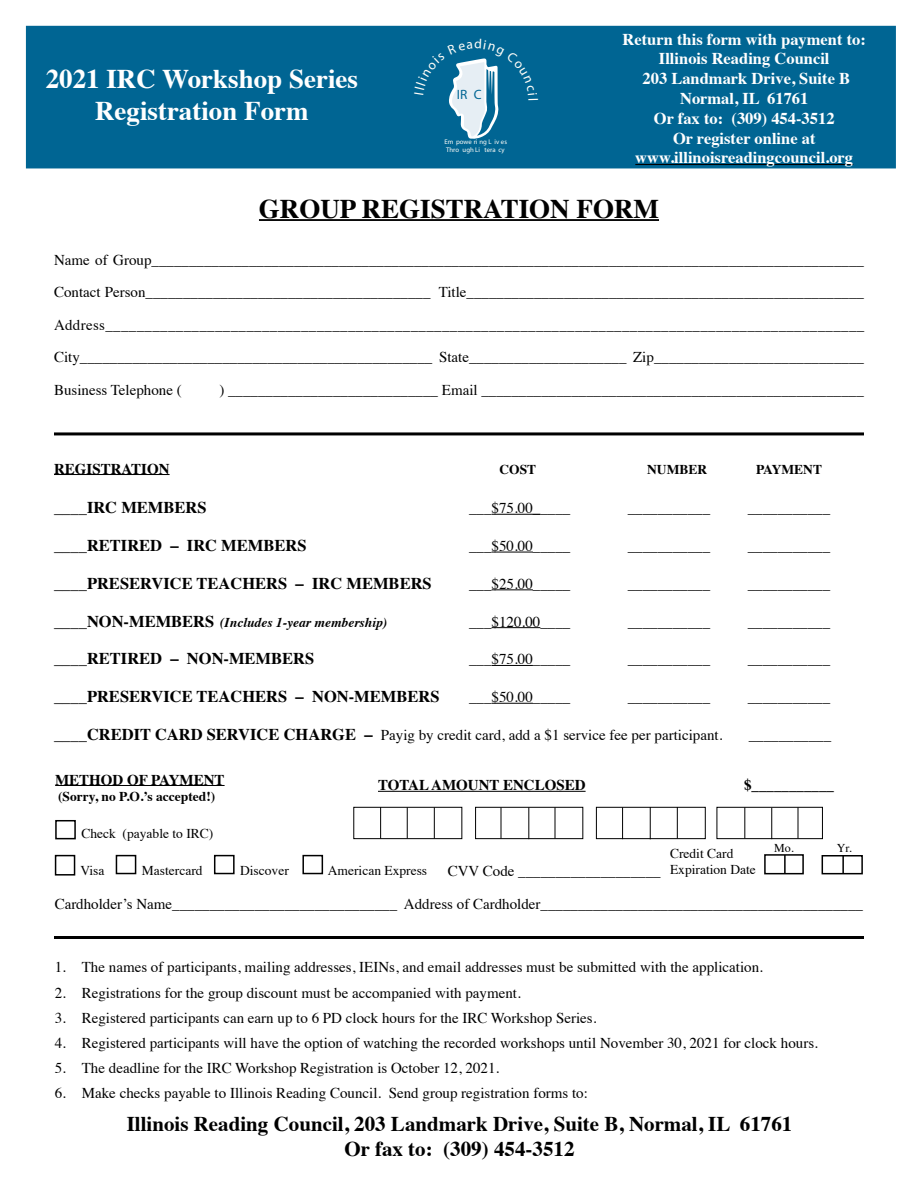
<style>
.page{position:relative;width:918px;height:1188px;background:#fff}
.page>*{position:absolute;margin:0;border:0;box-sizing:border-box;transform-origin:0 0}
.t1{font:700 27px/32.4px "Times";color:#fff;text-align:center}
.t2{font:700 27px "Times";color:#000}
.t3{font:700 21px/25.2px "Times";color:#000;text-align:center}
.t4{font:700 16.5px/19.8px "Times";color:#fff;text-align:center}
.t5{font:700 16.5px "Times";color:#000}
.t6{font:15px/32.4px "Times";color:#000;text-align:justify}
.t7{font:700 15px "Times";color:#000}
.t8{font:13.5px/16.2px "Times";color:#000}
.t9{font:700 13.5px "Times";color:#000}
.t10{font:italic 700 13.5px "Times";color:#000}
.t11{font:13.5px "Myriad Pro";color:#006593}
.t12{font:12px "Times";color:#000}
.t13{font:6.75px/8.1px "Myriad Pro";color:#fffef9}
.s1{font-weight:400}
.s2{font-weight:400;font-style:normal;font-size:16.5px}
.s3{font-style:normal;font-size:16.5px}
.s4{font-size:16.5px}
.s5{font-weight:700;font-size:16.5px}
</style>
<div class="page">
<div style="left:26px;top:26px;width:870px;height:142px;background:#006593"></div>
<hr style="left:54px;top:432px;width:810px;height:3px;background:#000">
<hr style="left:259px;top:219px;width:400px;height:2px;background:#000">
<hr style="left:54px;top:474px;width:116px;height:1px;background:#000">
<hr style="left:492px;top:514px;width:48px;height:1px;background:#000">
<hr style="left:492px;top:552px;width:41px;height:1px;background:#000">
<hr style="left:492px;top:589px;width:41px;height:1px;background:#000">
<hr style="left:492px;top:627px;width:48px;height:1px;background:#000">
<hr style="left:492px;top:665px;width:41px;height:1px;background:#000">
<hr style="left:492px;top:703px;width:41px;height:1px;background:#000">
<hr style="left:378px;top:791px;width:208px;height:1px;background:#000">
<hr style="left:635px;top:164px;width:218px;height:1px;background:#000">
<hr style="left:54px;top:936px;width:810px;height:3px;background:#000">
<div style="left:55px;top:820px;width:21px;height:19px;border:2px solid #000"></div>
<hr style="left:55px;top:785px;width:170px;height:1px;background:#000">
<div style="left:55px;top:855px;width:20px;height:21px;border:2px solid #000"></div>
<div style="left:353px;top:807px;width:109px;height:32px;border:1px solid #000"></div>
<div style="left:475px;top:807px;width:108px;height:32px;border:1px solid #000"></div>
<div style="left:596px;top:807px;width:110px;height:32px;border:1px solid #000"></div>
<div style="left:717px;top:807px;width:106px;height:32px;border:1px solid #000"></div>
<hr style="left:407px;top:807px;width:1px;height:31px;background:#000">
<hr style="left:434px;top:807px;width:1px;height:31px;background:#000">
<hr style="left:380px;top:807px;width:1px;height:31px;background:#000">
<hr style="left:501px;top:807px;width:1px;height:31px;background:#000">
<hr style="left:528px;top:807px;width:1px;height:32px;background:#000">
<hr style="left:555px;top:807px;width:1px;height:31px;background:#000">
<hr style="left:622px;top:807px;width:1px;height:32px;background:#000">
<hr style="left:650px;top:807px;width:1px;height:32px;background:#000">
<hr style="left:677px;top:807px;width:1px;height:31px;background:#000">
<hr style="left:744px;top:807px;width:1px;height:31px;background:#000">
<hr style="left:771px;top:808px;width:1px;height:31px;background:#000">
<hr style="left:798px;top:807px;width:1px;height:31px;background:#000">
<div style="left:764px;top:854px;width:40px;height:20px;border:2px solid #000"></div>
<div style="left:822px;top:855px;width:41px;height:19px;border:2px solid #000"></div>
<svg style="left:784px;top:855px;width:2px;height:19px"></svg>
<svg style="left:842px;top:856px;width:2px;height:17px"></svg>
<div style="left:116px;top:855px;width:20px;height:19px;border:2px solid #000"></div>
<div style="left:214px;top:855px;width:21px;height:19px;border:2px solid #000"></div>
<div style="left:302px;top:855px;width:21px;height:19px;border:2px solid #000"></div>
<svg style="left:449px;top:58px;width:50px;height:80px"></svg>
<h1 class="t1" style="left:46px;top:59px;width:314px">2021 IRC Workshop Series<br>Registration Form</h1>
<p class="t11" style="left:457px;top:86px;width:26px">IR C</p>
<p class="t13" style="left:445px;top:138px;width:64px">Em powe ri ng L iv es<br>Thro ugh Li tera cy</p>
<p class="t4" style="left:623px;top:27px;width:245px">Return this form with payment to:<br>Illinois Reading Council<br>203 Landmark Drive, Suite B<br>Normal, IL 61761<br>Or fax to: (309) 454-3512<br>Or register online at www.illinoisreadingcouncil.org</p>
<h1 class="t2" style="left:259px;top:183px;width:402px">GROUP REGISTRATION FORM</h1>
<p class="t6" style="left:54px;top:243px;width:812px">Name of Group_______________________________________________________________________________________________ Contact Person______________________________________ Title_____________________________________________________ Address_________________________________________________________________________________________________ City_______________________________________________ State_____________________ Zip____________________________ Business Telephone (</p>
<p class="t6" style="left:219px;top:372px;width:646px">) ____________________________ Email ___________________________________________________</p>
<p class="t7" style="left:54px;top:454px;width:117px">REGISTRATION</p>
<p class="t9" style="left:500px;top:456px;width:38px">COST</p>
<p class="t9" style="left:647px;top:456px;width:61px">NUMBER</p>
<p class="t9" style="left:756px;top:456px;width:68px">PAYMENT</p>
<p class="t5" style="left:54px;top:492px;width:154px"><span class="s1">____</span>IRC MEMBERS</p>
<p class="t6" style="left:469px;top:491px;width:103px">___$75.00_____</p>
<p class="t6" style="left:628px;top:491px;width:84px">___________</p>
<p class="t6" style="left:748px;top:491px;width:84px">___________</p>
<p class="t5" style="left:54px;top:530px;width:254px"><span class="s1">____</span>RETIRED – IRC MEMBERS</p>
<p class="t6" style="left:469px;top:528px;width:103px">___$50.00_____</p>
<p class="t6" style="left:628px;top:528px;width:84px">___________</p>
<p class="t6" style="left:748px;top:528px;width:84px">___________</p>
<p class="t5" style="left:54px;top:567px;width:379px"><span class="s1">____</span>PRESERVICE TEACHERS – IRC MEMBERS</p>
<p class="t6" style="left:469px;top:566px;width:103px">___$25.00_____</p>
<p class="t6" style="left:628px;top:566px;width:84px">___________</p>
<p class="t6" style="left:748px;top:566px;width:84px">___________</p>
<p class="t10" style="left:54px;top:609px;width:335px"><span class="s2">____</span><span class="s3">NON-MEMBERS</span> (Includes 1-year membership)</p>
<p class="t6" style="left:469px;top:604px;width:103px">___$120.00____</p>
<p class="t6" style="left:628px;top:604px;width:84px">___________</p>
<p class="t6" style="left:748px;top:604px;width:84px">___________</p>
<p class="t5" style="left:54px;top:643px;width:262px"><span class="s1">____</span>RETIRED – NON-MEMBERS</p>
<p class="t6" style="left:469px;top:642px;width:103px">___$75.00_____</p>
<p class="t6" style="left:628px;top:642px;width:84px">___________</p>
<p class="t6" style="left:748px;top:642px;width:84px">___________</p>
<p class="t5" style="left:54px;top:681px;width:387px"><span class="s1">____</span>PRESERVICE TEACHERS – NON-MEMBERS</p>
<p class="t6" style="left:469px;top:680px;width:103px">___$50.00_____</p>
<p class="t6" style="left:628px;top:680px;width:84px">___________</p>
<p class="t6" style="left:748px;top:680px;width:84px">___________</p>
<p class="t6" style="left:54px;top:717px;width:670px"><span class="s4">____</span><span class="s5">CREDIT CARD SERVICE CHARGE –</span> Payig by credit card, add a $1 service fee per participant.</p>
<p class="t6" style="left:749px;top:717px;width:84px">___________</p>
<p class="t7" style="left:378px;top:771px;width:209px">TOTAL AMOUNT ENCLOSED</p>
<p class="t7" style="left:744px;top:771px;width:91px">$___________</p>
<p class="t7" style="left:55px;top:765px;width:171px">METHOD OF PAYMENT</p>
<p class="t9" style="left:58px;top:783px;width:159px">(Sorry, no P.O.’s accepted!)</p>
<p class="t8" style="left:81px;top:824px;width:133px">Check (payable to IRC)</p>
<p class="t8" style="left:80px;top:861px;width:25px">Visa</p>
<p class="t8" style="left:142px;top:861px;width:62px">Mastercard</p>
<p class="t8" style="left:240px;top:861px;width:50px">Discover</p>
<p class="t8" style="left:328px;top:861px;width:101px">American Express</p>
<p class="t6" style="left:448px;top:853px;width:215px">CVV Code ___________________</p>
<p class="t8" style="left:670px;top:844px;width:87px">Credit Card<br>Expiration Date</p>
<p class="t12" style="left:774px;top:836px;width:21px">Mo.</p>
<p class="t12" style="left:837px;top:836px;width:17px">Yr.</p>
<p class="t6" style="left:55px;top:886px;width:810px">Cardholder’s Name______________________________ Address of Cardholder___________________________________________</p>
<p class="t6" style="left:55px;top:950px;width:710px">1. The names of participants, mailing addresses, IEINs, and email addresses must be submitted with the application.</p>
<p class="t6" style="left:55px;top:975px;width:468px">2. Registrations for the group discount must be accompanied with payment.</p>
<p class="t6" style="left:55px;top:1000px;width:543px">3. Registered participants can earn up to 6 PD clock hours for the IRC Workshop Series.</p>
<p class="t6" style="left:55px;top:1026px;width:765px">4. Registered participants will have the option of watching the recorded workshops until November 30, 2021 for clock hours.</p>
<p class="t6" style="left:55px;top:1051px;width:446px">5. The deadline for the IRC Workshop Registration is October 12, 2021.</p>
<p class="t6" style="left:55px;top:1076px;width:535px">6. Make checks payable to Illinois Reading Council. Send group registration forms to:</p>
<h2 class="t3" style="left:127px;top:1109px;width:667px">Illinois Reading Council, 203 Landmark Drive, Suite B, Normal, IL 61761<br>Or fax to: (309) 454-3512</h2>
</div>
